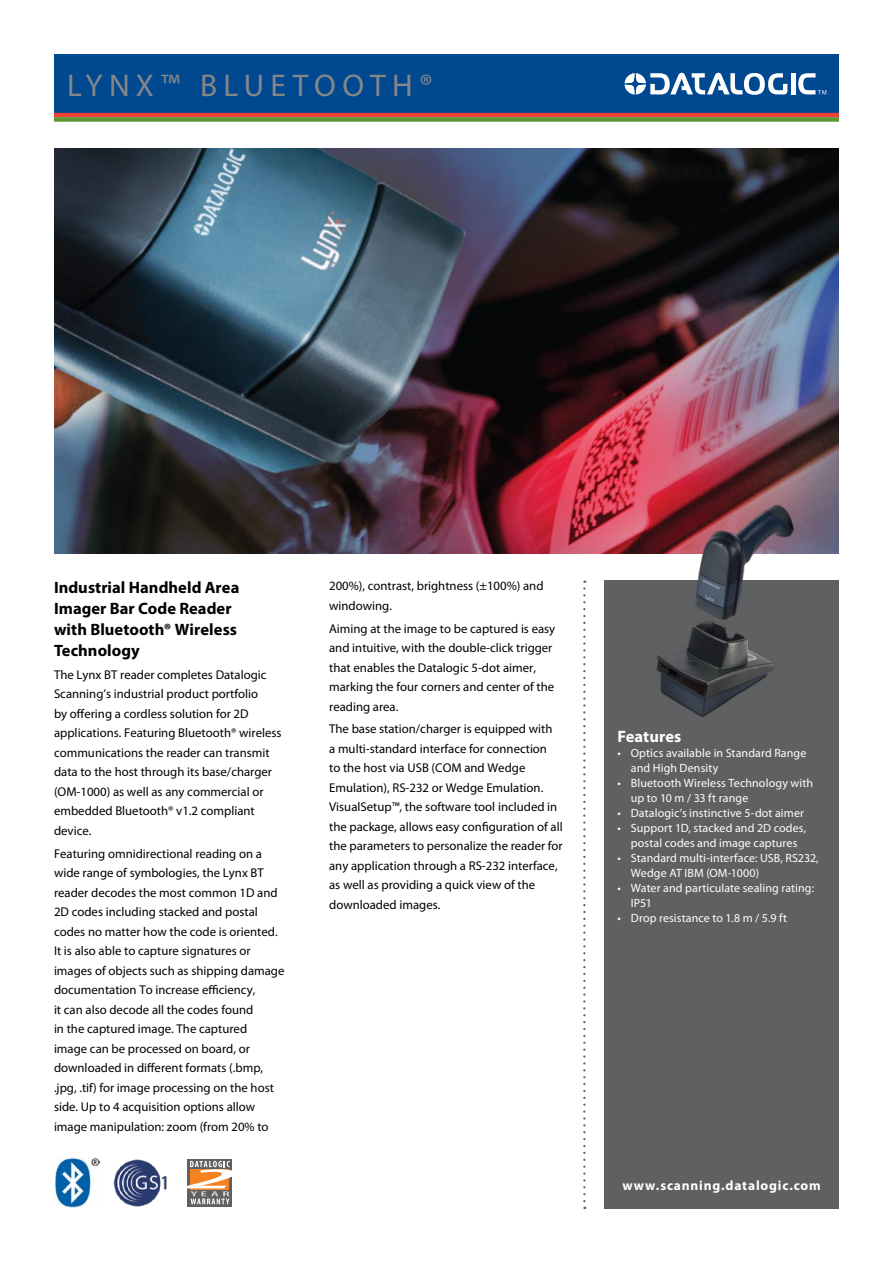
<style>
.page{position:relative;width:893px;height:1263px;background:#fff}
.page>*{position:absolute;margin:0;border:0;box-sizing:border-box;transform-origin:0 0}
.t1{font:31.5px "Myriad Pro";letter-spacing:.205em;color:#858789}
.t2{font:700 16.5px/21px "Myriad Pro";color:#000}
.t3{font:700 16.5px "Myriad Pro";letter-spacing:.005em;color:#fff}
.t4{font:700 13.5px "Myriad Pro";letter-spacing:.06em;color:#fff}
.t5{font:12.75px/19.5px "Myriad Pro";color:#000}
.t6{font:12px/15px "Myriad Pro";letter-spacing:.005em;color:#fff}
</style>
<div class="page">
<div style="left:604px;top:580px;width:235px;height:629px;background:#5f6062"></div>
<svg style="left:583px;top:581px;width:2px;height:628px"></svg>
<div style="left:54px;top:54px;width:785px;height:59px;background:#004990"></div>
<hr style="left:54px;top:113px;width:785px;height:4px;background:#ef4135">
<div style="left:54px;top:117px;width:785px;height:5px;background:#5d9732"></div>
<hr style="left:791px;top:73px;width:4px;height:21px;background:#fff">
<svg style="left:625px;top:73px;width:162px;height:22px"></svg>
<svg style="left:798px;top:73px;width:28px;height:21px"></svg>
<img style="left:54px;top:149px;width:785px;height:404px">
<img style="left:113px;top:1159px;width:54px;height:48px">
<img style="left:54px;top:1158px;width:46px;height:49px">
<div style="left:188px;top:1159px;width:44px;height:48px;background:linear-gradient(to right,#5f6062,#5f6062)"></div>
<svg style="left:187px;top:1161px;width:45px;height:43px"></svg>
<img style="left:617px;top:502px;width:216px;height:215px">
<h1 class="t1" style="left:67px;top:66px;width:251px">Lynx™ Blu etooth</h1>
<h1 class="t1" style="left:419px;top:66px;width:15px">®</h1>
<p class="t2" style="left:54px;top:576px;width:187px">Industrial Handheld Area<br>Imager Bar Code Reader with Bluetooth® Wireless<br>Technology</p>
<p class="t5" style="left:54px;top:665px;width:229px">The Lynx BT reader completes Datalogic Scanning’s industrial product portfolio<br>by offering a cordless solution for 2D applications. Featuring Bluetooth® wireless communications the reader can transmit data to the host through its base/charger (OM-1000) as well as any commercial or embedded Bluetooth® v1.2 compliant device.</p>
<p class="t5" style="left:54px;top:843px;width:232px">Featuring omnidirectional reading on a wide range of symbologies, the Lynx BT reader decodes the most common 1D and 2D codes including stacked and postal codes no matter how the code is oriented.<br>It is also able to capture signatures or images of objects such as shipping damage documentation To increase efficiency,<br>it can also decode all the codes found<br>in the captured image. The captured<br>image can be processed on board, or downloaded in different formats (.bmp, .jpg, .tif) for image processing on the host side. Up to 4 acquisition options allow image manipulation: zoom (from 20% to</p>
<p class="t5" style="left:329px;top:576px;width:216px">200%), contrast, brightness (±100%) and windowing.</p>
<p class="t5" style="left:329px;top:618px;width:228px">Aiming at the image to be captured is easy and intuitive, with the double-click trigger that enables the Datalogic 5-dot aimer, marking the four corners and center of the reading area.</p>
<p class="t5" style="left:329px;top:719px;width:235px">The base station/charger is equipped with<br>a multi-standard interface for connection<br>to the host via USB (COM and Wedge Emulation), RS-232 or Wedge Emulation.<br>VisualSetup™, the software tool included in the package, allows easy configuration of all the parameters to personalize the reader for any application through a RS-232 interface, as well as providing a quick view of the downloaded images.</p>
<p class="t3" style="left:617px;top:726px;width:66px">Features</p>
<p class="t6" style="left:631px;top:745px;width:177px;text-indent:-14px">• Optics available in Standard Range and High Density</p>
<p class="t6" style="left:631px;top:775px;width:184px;text-indent:-14px">• Bluetooth Wireless Technology with up to 10 m / 33 ft range</p>
<p class="t6" style="left:617px;top:805px;width:188px">• Datalogic’s instinctive 5-dot aimer</p>
<p class="t6" style="left:617px;top:820px;width:190px;text-align:center">• Support 1D, stacked and 2D codes, postal codes and image captures</p>
<p class="t6" style="left:631px;top:850px;width:189px;text-indent:-14px">• Standard multi-interface: USB, RS232,<br>Wedge AT IBM (OM-1000)</p>
<p class="t6" style="left:631px;top:880px;width:185px;text-indent:-14px">• Water and particulate sealing rating:<br>IP51</p>
<p class="t6" style="left:617px;top:910px;width:171px">• Drop resistance to 1.8 m / 5.9 ft</p>
<p class="t4" style="left:622px;top:1177px;width:200px">www.scanning.datalogic.com</p>
</div>
